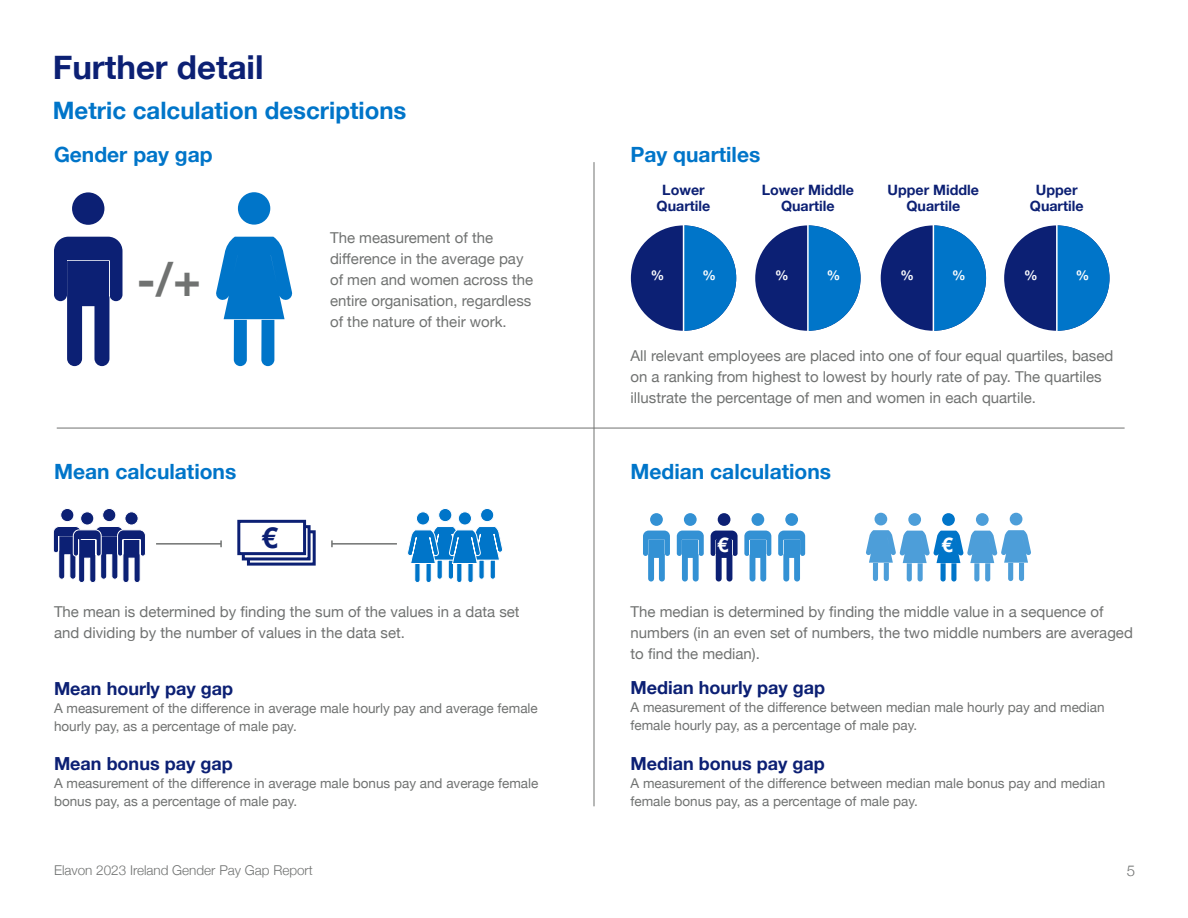
<style>
.page{position:relative;width:1188px;height:918px;background:#fff}
.page>*{position:absolute;margin:0;border:0;box-sizing:border-box;transform-origin:0 0}
.t1{font:700 46.5px "Helvetica Neue";color:#707271}
.t2{font:700 33px "Helvetica Neue";color:#0c2074}
.t3{font:700 29.1px "Helvetica Neue";color:#0c2074}
.t4{font:700 24px "Helvetica Neue";color:#0075c9}
.t5{font:700 21px "Helvetica Neue";color:#0075c9}
.t6{font:700 20.25px "Helvetica Neue";color:#fff}
.t7{font:700 18px "Helvetica Neue";color:#0c2074}
.t8{font:15px/21px "Helvetica Neue";color:#707271}
.t9{font:300 15px "Helvetica Neue";color:#707271}
.t10{font:700 14.25px/16.5px "Helvetica Neue";color:#0c2074;text-align:center}
.t11{font:13.5px/18px "Helvetica Neue";color:#707271}
.t12{font:300 13.5px "Helvetica Neue";color:#707271}
.t13{font:700 13.5px "Helvetica Neue";color:#fff}
</style>
<div class="page">
<hr style="left:156px;top:543px;width:65px;height:2px;background:#707271">
<svg style="left:220px;top:540px;width:2px;height:7px"></svg>
<hr style="left:332px;top:543px;width:65px;height:2px;background:#707271">
<svg style="left:331px;top:540px;width:2px;height:7px"></svg>
<svg style="left:247px;top:530px;width:69px;height:36px"></svg>
<svg style="left:242px;top:525px;width:69px;height:35px"></svg>
<div style="left:237px;top:520px;width:69px;height:35px;background:#fff;border:3px solid #0c2074"></div>
<svg style="left:53px;top:508px;width:93px;height:75px"></svg>
<svg style="left:407px;top:508px;width:96px;height:75px"></svg>
<svg style="left:643px;top:513px;width:27px;height:69px"></svg>
<svg style="left:778px;top:513px;width:27px;height:69px"></svg>
<svg style="left:677px;top:513px;width:27px;height:69px"></svg>
<svg style="left:711px;top:513px;width:27px;height:69px"></svg>
<div style="left:717px;top:537px;width:14px;height:15px;background:#0c2074"></div>
<svg style="left:744px;top:513px;width:27px;height:69px"></svg>
<svg style="left:866px;top:513px;width:165px;height:69px"></svg>
<hr style="left:57px;top:428px;width:1068px;height:1px;background:#707271">
<hr style="left:594px;top:162px;width:1px;height:644px;background:#707271">
<svg style="left:54px;top:192px;width:69px;height:174px"></svg>
<svg style="left:216px;top:192px;width:77px;height:174px"></svg>
<div style="left:631px;top:225px;width:105px;height:106px;background:#0c2074;border-radius:50%"></div>
<svg style="left:684px;top:225px;width:52px;height:106px"></svg>
<hr style="left:683px;top:223px;width:1px;height:112px;background:#fff">
<div style="left:755px;top:225px;width:106px;height:106px;background:#0c2074;border-radius:50%"></div>
<svg style="left:809px;top:225px;width:52px;height:106px"></svg>
<hr style="left:807px;top:223px;width:2px;height:112px;background:#fff">
<div style="left:881px;top:225px;width:105px;height:106px;background:#0c2074;border-radius:50%"></div>
<svg style="left:934px;top:225px;width:52px;height:106px"></svg>
<hr style="left:933px;top:223px;width:1px;height:112px;background:#fff">
<div style="left:1004px;top:225px;width:106px;height:106px;background:#0c2074;border-radius:50%"></div>
<svg style="left:1058px;top:225px;width:52px;height:106px"></svg>
<hr style="left:1056px;top:223px;width:2px;height:112px;background:#fff">
<p class="t2" style="left:53px;top:41px;width:212px">Further detail</p>
<p class="t4" style="left:53px;top:91px;width:355px">Metric calculation descriptions</p>
<p class="t5" style="left:54px;top:138px;width:160px">Gender pay gap</p>
<p class="t5" style="left:631px;top:138px;width:131px">Pay quartiles</p>
<p class="t1" style="left:137px;top:243px;width:66px">-/+</p>
<p class="t8" style="left:330px;top:228px;width:205px">The measurement of the difference in the average pay of men and women across the entire organisation, regardless of the nature of their work.</p>
<p class="t5" style="left:54px;top:456px;width:184px">Mean calculations</p>
<p class="t3" style="left:261px;top:515px;width:18px">€</p>
<p class="t8" style="left:54px;top:602px;width:467px">The mean is determined by finding the sum of the values in a data set and dividing by the number of values in the data set.</p>
<p class="t7" style="left:54px;top:674px;width:181px">Mean hourly pay gap</p>
<p class="t11" style="left:54px;top:700px;width:485px">A measurement of the difference in average male hourly pay and average female hourly pay, as a percentage of male pay.</p>
<p class="t7" style="left:54px;top:750px;width:180px">Mean bonus pay gap</p>
<p class="t11" style="left:54px;top:775px;width:486px">A measurement of the difference in average male bonus pay and average female bonus pay, as a percentage of male pay.</p>
<p class="t10" style="left:657px;top:182px;width:55px">Lower<br>Quartile</p>
<p class="t10" style="left:762px;top:182px;width:94px">Lower Middle<br>Quartile</p>
<p class="t10" style="left:888px;top:182px;width:93px">Upper Middle<br>Quartile</p>
<p class="t10" style="left:1030px;top:182px;width:55px">Upper<br>Quartile</p>
<p class="t13" style="left:651px;top:265px;width:15px">%</p>
<p class="t13" style="left:702px;top:265px;width:15px">%</p>
<p class="t13" style="left:775px;top:265px;width:15px">%</p>
<p class="t13" style="left:827px;top:265px;width:15px">%</p>
<p class="t13" style="left:901px;top:265px;width:15px">%</p>
<p class="t13" style="left:952px;top:265px;width:15px">%</p>
<p class="t13" style="left:1024px;top:265px;width:15px">%</p>
<p class="t13" style="left:1076px;top:265px;width:15px">%</p>
<p class="t8" style="left:631px;top:346px;width:484px">All relevant employees are placed into one of four equal quartiles, based on a ranking from highest to lowest by hourly rate of pay. The quartiles illustrate the percentage of men and women in each quartile.</p>
<p class="t5" style="left:631px;top:456px;width:202px">Median calculations</p>
<p class="t6" style="left:717px;top:529px;width:13px">€</p>
<p class="t6" style="left:942px;top:529px;width:13px">€</p>
<p class="t8" style="left:631px;top:602px;width:504px">The median is determined by finding the middle value in a sequence of numbers (in an even set of numbers, the two middle numbers are averaged to find the median).</p>
<p class="t7" style="left:631px;top:674px;width:196px">Median hourly pay gap</p>
<p class="t11" style="left:631px;top:699px;width:476px">A measurement of the difference between median male hourly pay and median female hourly pay, as a percentage of male pay.</p>
<p class="t7" style="left:631px;top:749px;width:196px">Median bonus pay gap</p>
<p class="t11" style="left:631px;top:775px;width:476px">A measurement of the difference between median male bonus pay and median female bonus pay, as a percentage of male pay.</p>
<p class="t12" style="left:54px;top:860px;width:260px">Elavon 2023 Ireland Gender Pay Gap Report</p>
<p class="t9" style="left:1127px;top:859px;width:10px">5</p>
</div>
